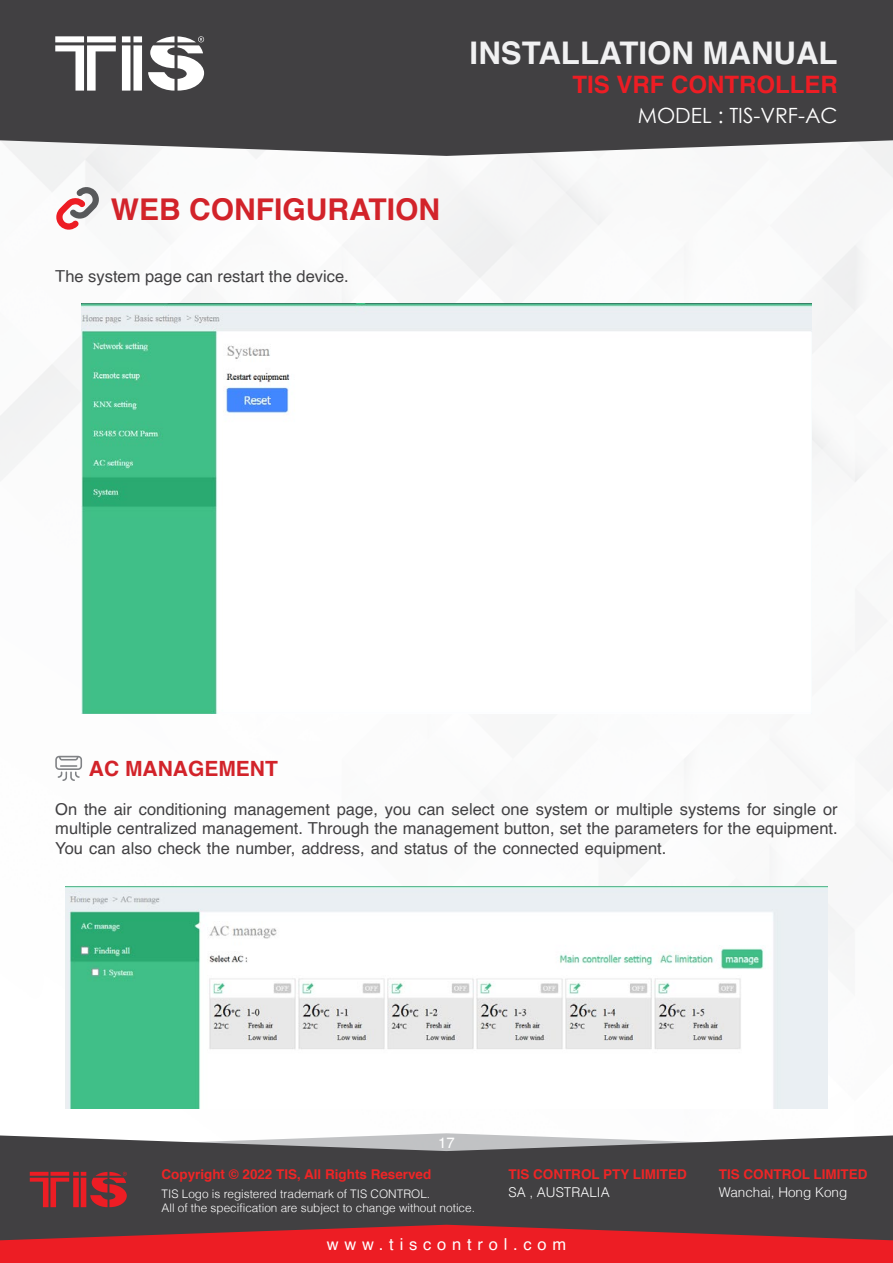
<style>
.page{position:relative;width:893px;height:1263px;background:#fff}
.page>*{position:absolute;margin:0;border:0;box-sizing:border-box;transform-origin:0 0}
.t1{font:700 31.2px "Helvetica";color:#f1f1f2}
.t2{font:700 30px "Helvetica";color:#d2232a}
.t3{font:700 24px "Helvetica";color:#ed1d24}
.t4{font:21px "Century Gothic";color:#fff}
.t5{font:700 21px "Helvetica";color:#d2232a}
.t6{font:16.5px/19.8px "Helvetica";color:#414042;text-align:justify}
.t7{font:16.5px "Helvetica";letter-spacing:.35em;color:#fff}
.t8{font:15px "Helvetica";color:#fff}
.t9{font:700 13.5px "Helvetica";color:#ee2526}
.t10{font:300 13.5px "Helvetica";color:#fff}
.t11{font:300 11.85px/14.1px "Helvetica";color:#fff}
</style>
<div class="page">
<img style="left:0;top:156px;width:893px;height:953px">
<div style="left:0;top:0;width:893px;height:156px;background:#414042"></div>
<svg style="left:55px;top:36px;width:149px;height:55px"></svg>
<div style="left:0;top:1207px;width:893px;height:18px;background:#414042"></div>
<svg style="left:0;top:1225px;width:893px;height:38px;background:#ca2329"></svg>
<svg style="left:0;top:1133px;width:893px;height:74px;background:#5b5557"></svg>
<img style="left:81px;top:304px;width:731px;height:409px">
<img style="left:66px;top:887px;width:761px;height:222px">
<svg style="left:55px;top:756px;width:27px;height:25px"></svg>
<svg style="left:56px;top:187px;width:43px;height:43px"></svg>
<h1 class="t1" style="left:470px;top:28px;width:370px">INSTALLATION MANUAL</h1>
<h3 class="t3" style="left:572px;top:65px;width:259px">TIS VRF Controller</h3>
<h2 class="t2" style="left:111px;top:185px;width:331px">WEB CONFIGURATION</h2>
<p class="t6" style="left:55px;top:266px;width:295px">The system page can restart the device.</p>
<p class="t5" style="left:89px;top:751px;width:190px">AC MANAGEMENT</p>
<p class="t4" style="left:638px;top:100px;width:201px">MODEL : TIS-VRF-AC</p>
<p class="t6" style="left:55px;top:799px;width:784px">On the air conditioning management page, you can select one system or multiple systems for single or multiple centralized management. Through the management button, set the parameters for the equipment.<br>You can also check the number, address, and status of the connected equipment.</p>
<p class="t8" style="left:438px;top:1131px;width:18px">17</p>
<p class="t9" style="left:162px;top:1163px;width:271px">Copyright © 2022 TIS, All Rights Reserved</p>
<p class="t11" style="left:162px;top:1187px;width:315px">TIS Logo is registered trademark of TIS CONTROL.<br>All of the specification are subject to change without notice.</p>
<p class="t9" style="left:508px;top:1163px;width:180px">TIS CONTROL PTY LIMITED</p>
<p class="t10" style="left:508px;top:1184px;width:103px">SA , AUSTRALIA</p>
<p class="t7" style="left:327px;top:1231px;width:241px">www.tiscontrol.com</p>
<p class="t9" style="left:719px;top:1163px;width:150px">TIS CONTROL LIMITED</p>
<p class="t10" style="left:719px;top:1184px;width:130px">Wanchai, Hong Kong</p>
</div>
